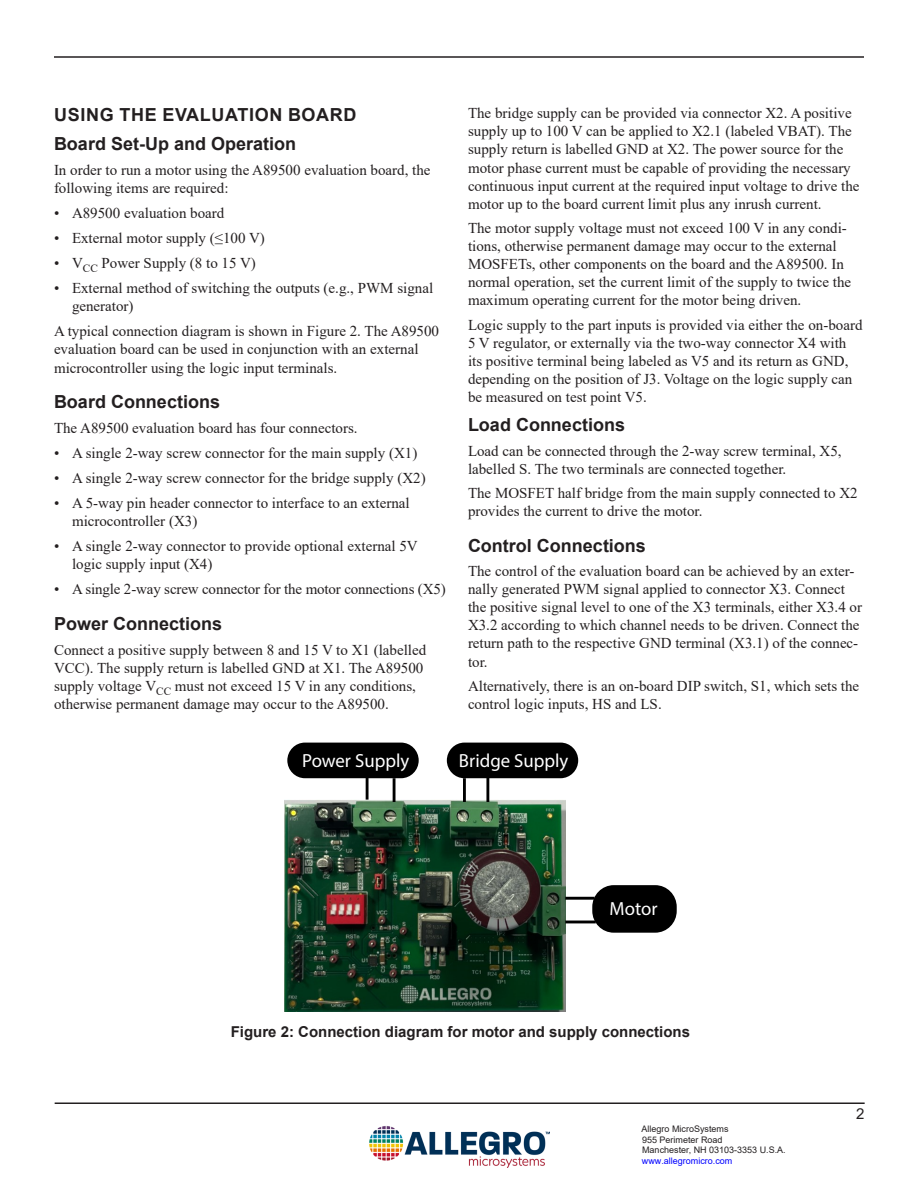
<style>
.page{position:relative;width:918px;height:1188px;background:#fff}
.page>*{position:absolute;margin:0;border:0;box-sizing:border-box;transform-origin:0 0}
.t1{font:19.05px "Myriad Pro";color:#fff}
.Heading_2{font:700 18px "Arial";color:#231f20}
.Heading_1{font:700 18px "Arial";letter-spacing:.035em;color:#231f20}
.Normal_-_Follow_Page{font:700 18px "Arial";color:#231f20}
.Normal_-_Follow_Page-2{font:15px/18px "Times New Roman";color:#231f20}
.t2{font:700 15px "Arial";color:#231f20}
.t3{font:15px "Arial";color:#231f20}
.t4{font:9px/10.8px "Arial";color:#231f20}
.t5{font:9px "Arial";color:#00f}
</style>
<div class="page">
<hr style="left:55px;top:1102px;width:810px;height:2px;background:#231f20">
<hr style="left:54px;top:56px;width:810px;height:2px;background:#231f20">
<img style="left:370px;top:1126px;width:180px;height:42px">
<img style="left:284px;top:800px;width:281px;height:212px">
<div style="left:287px;top:743px;width:132px;height:35px;background:#000;border-radius:18px"></div>
<hr style="left:366px;top:776px;width:3px;height:24px;background:#000">
<hr style="left:463px;top:778px;width:3px;height:24px;background:#000">
<hr style="left:393px;top:778px;width:3px;height:24px;background:#000">
<hr style="left:486px;top:777px;width:3px;height:25px;background:#000">
<div style="left:447px;top:743px;width:131px;height:35px;background:#000;border-radius:18px"></div>
<hr style="left:565px;top:921px;width:31px;height:2px;background:#000">
<div style="left:592px;top:885px;width:85px;height:48px;background:#000;border-radius:22px"></div>
<hr style="left:565px;top:897px;width:30px;height:3px;background:#000">
<p class="Heading_1" style="left:54px;top:102px;width:304px">USING THE EVALUATION BOARD</p>
<p class="Heading_2" style="left:54px;top:131px;width:244px">Board Set-Up and Operation</p>
<p class="Normal_-_Follow_Page-2" style="left:54px;top:160px;width:378px">In order to run a motor using the A89500 evaluation board, the following items are required:</p>
<p class="Normal_-_Follow_Page-2" style="left:54px;top:203px;width:172px">• A89500 evaluation board</p>
<p class="Normal_-_Follow_Page-2" style="left:54px;top:228px;width:212px">• External motor supply (≤100 V)</p>
<p class="Normal_-_Follow_Page-2" style="left:54px;top:253px;width:203px">• V<sub>CC</sub> Power Supply (8 to 15 V)</p>
<p class="Normal_-_Follow_Page-2" style="left:72px;top:278px;width:363px;text-indent:-18px">• External method of switching the outputs (e.g., PWM signal generator)</p>
<p class="Normal_-_Follow_Page-2" style="left:54px;top:321px;width:387px">A typical connection diagram is shown in Figure 2. The A89500 evaluation board can be used in conjunction with an external microcontroller using the logic input terminals.</p>
<p class="Heading_2" style="left:54px;top:389px;width:168px">Board Connections</p>
<p class="Normal_-_Follow_Page-2" style="left:54px;top:418px;width:305px">The A89500 evaluation board has four connectors.</p>
<p class="Normal_-_Follow_Page-2" style="left:54px;top:443px;width:365px">• A single 2-way screw connector for the main supply (X1)</p>
<p class="Normal_-_Follow_Page-2" style="left:54px;top:468px;width:373px">• A single 2-way screw connector for the bridge supply (X2)</p>
<p class="Normal_-_Follow_Page-2" style="left:72px;top:493px;width:339px;text-indent:-18px">• A 5-way pin header connector to interface to an external microcontroller (X3)</p>
<p class="Normal_-_Follow_Page-2" style="left:72px;top:536px;width:347px;text-indent:-18px">• A single 2-way connector to provide optional external 5V logic supply input (X4)</p>
<p class="Normal_-_Follow_Page-2" style="left:54px;top:580px;width:393px">• A single 2-way screw connector for the motor connections (X5)</p>
<p class="Heading_2" style="left:54px;top:611px;width:170px">Power Connections</p>
<p class="Normal_-_Follow_Page-2" style="left:54px;top:640px;width:374px">Connect a positive supply between 8 and 15 V to X1 (labelled VCC). The supply return is labelled GND at X1. The A89500 supply voltage V<sub>CC</sub> must not exceed 15 V in any conditions, otherwise permanent damage may occur to the A89500.</p>
<p class="Normal_-_Follow_Page-2" style="left:468px;top:104px;width:393px">The bridge supply can be provided via connector X2. A positive supply up to 100 V can be applied to X2.1 (labeled VBAT). The supply return is labelled GND at X2. The power source for the motor phase current must be capable of providing the necessary continuous input current at the required input voltage to drive the motor up to the board current limit plus any inrush current.</p>
<p class="Normal_-_Follow_Page-2" style="left:468px;top:219px;width:385px">The motor supply voltage must not exceed 100 V in any condi&shy;tions, otherwise permanent damage may occur to the external MOSFETs, other components on the board and the A89500. In normal operation, set the current limit of the supply to twice the maximum operating current for the motor being driven.</p>
<p class="Normal_-_Follow_Page-2" style="left:468px;top:316px;width:396px">Logic supply to the part inputs is provided via either the on-board 5 V regulator, or externally via the two-way connector X4 with its positive terminal being labeled as V5 and its return as GND, depending on the position of J3. Voltage on the logic supply can be measured on test point V5.</p>
<p class="Normal_-_Follow_Page" style="left:468px;top:412px;width:159px">Load Connections</p>
<p class="Normal_-_Follow_Page-2" style="left:468px;top:441px;width:375px">Load can be connected through the 2-way screw terminal, X5, labelled S. The two terminals are connected together.</p>
<p class="Normal_-_Follow_Page-2" style="left:468px;top:484px;width:391px">The MOSFET half bridge from the main supply connected to X2 provides the current to drive the motor.</p>
<p class="Heading_2" style="left:468px;top:533px;width:180px">Control Connections</p>
<p class="Normal_-_Follow_Page-2" style="left:468px;top:562px;width:396px">The control of the evaluation board can be achieved by an exter&shy;nally generated PWM signal applied to connector X3. Connect the positive signal level to one of the X3 terminals, either X3.4 or X3.2 according to which channel needs to be driven. Connect the return path to the respective GND terminal (X3.1) of the connec&shy;tor.</p>
<p class="Normal_-_Follow_Page-2" style="left:468px;top:677px;width:393px">Alternatively, there is an on-board DIP switch, S1, which sets the control logic inputs, HS and LS.</p>
<p class="t1" style="left:302px;top:748px;width:109px">Power Supply</p>
<p class="t1" style="left:459px;top:748px;width:111px">Bridge Supply</p>
<p class="t1" style="left:610px;top:897px;width:50px">Motor</p>
<p class="t2" style="left:231px;top:1021px;width:461px">Figure 2: Connection diagram for motor and supply connections</p>
<p class="t4" style="left:642px;top:1123px;width:146px">Allegro MicroSystems<br>955 Perimeter Road<br>Manchester, NH 03103-3353 U.S.A.</p>
<p class="t5" style="left:642px;top:1155px;width:92px">www.allegromicro.com</p>
<p class="t3" style="left:856px;top:1103px;width:10px">2</p>
</div>
